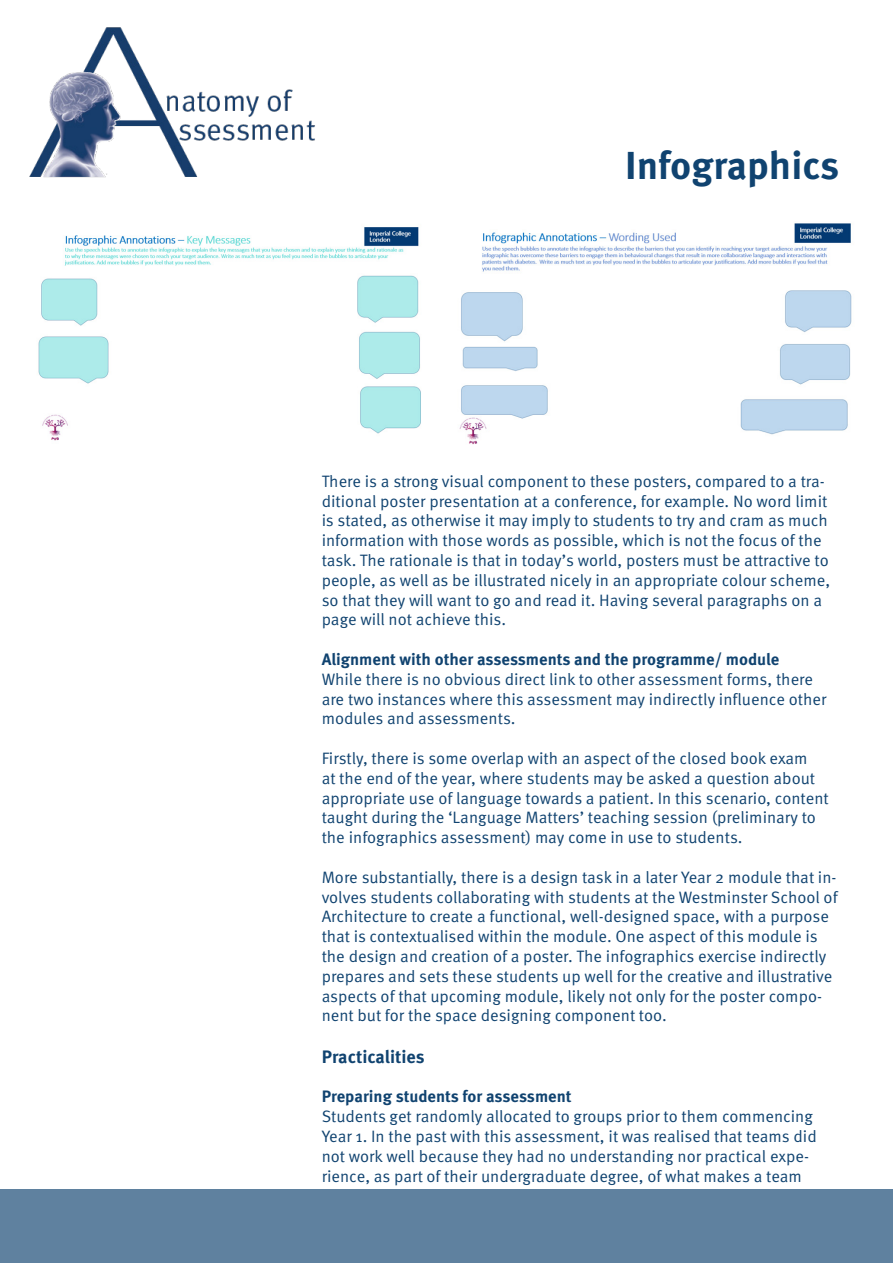
<style>
.page{position:relative;width:893px;height:1263px;background:#fff}
.page>*{position:absolute;margin:0;border:0;box-sizing:border-box;transform-origin:0 0}
.t1{font:700 39px "Meta Pro";color:#104370}
.t2{font:700 18px "Meta Pro";color:#104370}
.t3{font:16.5px/19.8px "Meta Pro Norm";color:#104370}
.t4{font:700 16.5px "Meta Pro";color:#104370}
</style>
<div class="page">
<img style="left:29px;top:27px;width:286px;height:151px">
<div style="left:0;top:1189px;width:893px;height:74px;background:#5f819f"></div>
<img style="left:38px;top:227px;width:383px;height:214px">
<img style="left:459px;top:223px;width:393px;height:222px">
<p class="t1" style="left:625px;top:135px;width:216px">Infographics</p>
<p class="t3" style="left:322px;top:470px;width:510px">There is a strong visual component to these posters, compared to a tra&shy;ditional poster presentation at a conference, for example. No word limit is stated, as otherwise it may imply to students to try and cram as much information with those words as possible, which is not the focus of the task. The rationale is that in today’s world, posters must be attractive to people, as well as be illustrated nicely in an appropriate colour scheme, so that they will want to go and read it. Having several paragraphs on a page will not achieve this.</p>
<p class="t4" style="left:322px;top:646px;width:459px">Alignment with other assessments and the programme/ module</p>
<p class="t3" style="left:322px;top:668px;width:506px">While there is no obvious direct link to other assessment forms, there are two instances where this assessment may indirectly influence other modules and assessments.</p>
<p class="t3" style="left:322px;top:747px;width:509px">Firstly, there is some overlap with an aspect of the closed book exam<br>at the end of the year, where students may be asked a question about appropriate use of language towards a patient. In this scenario, content taught during the ‘Language Matters’ teaching session (preliminary to the infographics assessment) may come in use to students.</p>
<p class="t3" style="left:322px;top:866px;width:518px">More substantially, there is a design task in a later Year 2 module that in&shy;volves students collaborating with students at the Westminster School of Architecture to create a functional, well-designed space, with a purpose that is contextualised within the module. One aspect of this module is the design and creation of a poster. The infographics exercise indirectly prepares and sets these students up well for the creative and illustrative aspects of that upcoming module, likely not only for the poster compo&shy;nent but for the space designing component too.</p>
<p class="t2" style="left:322px;top:1042px;width:104px">Practicalities</p>
<p class="t4" style="left:322px;top:1084px;width:252px">Preparing students for assessment</p>
<p class="t3" style="left:322px;top:1105px;width:497px">Students get randomly allocated to groups prior to them commencing Year 1. In the past with this assessment, it was realised that teams did not work well because they had no understanding nor practical expe&shy;rience, as part of their undergraduate degree, of what makes a team</p>
</div>
